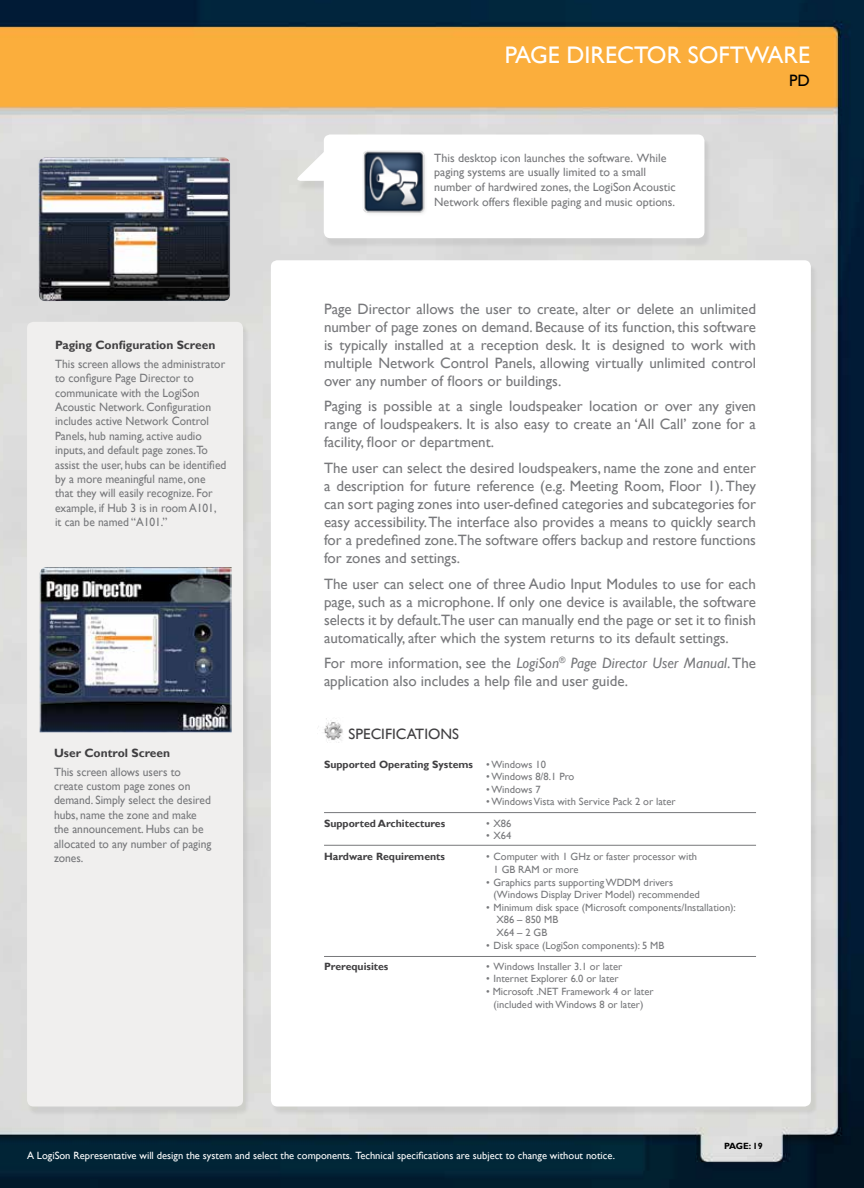
<style>
.page{position:relative;width:864px;height:1188px;background:#fff}
.page>*{position:absolute;margin:0;border:0;box-sizing:border-box;transform-origin:0 0}
.t1{font:24px "Gill Sans";color:#fff}
.t2{font:16.5px "Gill Sans";color:#000}
.t3{font:15px/18px "Gill Sans";color:#77787b;text-align:justify}
.t4{font:15px "Gill Sans";color:#414042}
.t5{font:12px/14.4px "Gill Sans";color:#77787b;scale:.96 1}
.t6{font:12px/14.7px "Gill Sans";color:#77787b}
.t7{font:700 12px "Gill Sans";color:#414042}
.t8{font:10.5px/12.6px "Gill Sans";color:#77787b}
.t9{font:10.5px "Gill Sans";color:#fff}
.t10{font:700 10.5px "Gill Sans";color:#414042}
.t11{font:700 9px "Gill Sans";letter-spacing:-.02em;color:#000}
.s1{font-style:italic}
.s2{font-weight:400;color:#77787b}
</style>
<div class="page">
<img style="left:0;top:0;width:864px;height:1188px">
<div style="left:271px;top:263px;width:547px;height:853px;background:#d1d1d1"></div>
<div style="left:271px;top:260px;width:540px;height:847px;background:#fff;border-radius:6px"></div>
<div style="left:297px;top:148px;width:44px;height:43px;background:#d1d2cf"></div>
<svg style="left:294px;top:142px;width:30px;height:39px"></svg>
<div style="left:324px;top:137px;width:388px;height:111px;background:#d1d1d1"></div>
<div style="left:324px;top:135px;width:380px;height:103px;background:#fff;border-radius:6px"></div>
<div style="left:27px;top:325px;width:223px;height:791px;background:#d2d2d1"></div>
<div style="left:27px;top:322px;width:216px;height:785px;background:#f0efee;border-radius:6px"></div>
<img style="left:363px;top:151px;width:62px;height:62px">
<img style="left:39px;top:158px;width:191px;height:143px">
<img style="left:40px;top:567px;width:192px;height:165px">
<img style="left:318px;top:718px;width:25px;height:25px">
<hr style="left:324px;top:812px;width:432px;height:1px;background:#77787b">
<hr style="left:324px;top:845px;width:432px;height:1px;background:#77787b">
<hr style="left:324px;top:956px;width:432px;height:1px;background:#77787b">
<h1 class="t1" style="left:505px;top:41px;width:304px">PAGE DIRECTOR SOFTWARE</h1>
<p class="t2" style="left:789px;top:71px;width:22px">PD</p>
<p class="t7" style="left:55px;top:338px;width:162px">Paging Configuration Screen</p>
<p class="t5" style="left:55px;top:357px;width:180px">This screen allows the administrator to configure Page Director to communicate with the LogiSon<br>Acoustic Network. Configuration includes active Network Control<br>Panels, hub naming, active audio inputs, and default page zones. To assist the user, hubs can be identified by a more meaningful name, one that they will easily recognize. For example, if Hub 3 is in room A101,<br>it can be named “A101.”</p>
<p class="t7" style="left:54px;top:746px;width:118px">User Control Screen</p>
<p class="t5" style="left:54px;top:765px;width:165px">This screen allows users to create custom page zones on demand. Simply select the desired hubs, name the zone and make the announcement. Hubs can be allocated to any number of paging zones.</p>
<p class="t6" style="left:434px;top:151px;width:243px">This desktop icon launches the software. While paging systems are usually limited to a small number of hardwired zones, the LogiSon Acoustic Network offers flexible paging and music options.</p>
<p class="t3" style="left:324px;top:300px;width:434px">Page Director allows the user to create, alter or delete an unlimited number of page zones on demand. Because of its function, this software is typically installed at a reception desk. It is designed to work with multiple Network Control Panels, allowing virtually unlimited control over any number of floors or buildings.</p>
<p class="t3" style="left:324px;top:398px;width:434px">Paging is possible at a single loudspeaker location or over any given range of loudspeakers. It is also easy to create an ‘All Call’ zone for a facility, floor or department.</p>
<p class="t3" style="left:324px;top:459px;width:434px">The user can select the desired loudspeakers, name the zone and enter a description for future reference (e.g. Meeting Room, Floor 1). They can sort paging zones into user-defined categories and subcategories for easy accessibility. The interface also provides a means to quickly search for a predefined zone.The software offers backup and restore functions for zones and settings.</p>
<p class="t3" style="left:324px;top:575px;width:434px">The user can select one of three Audio Input Modules to use for each page, such as a microphone. If only one device is available, the software selects it by default.The user can manually end the page or set it to finish automatically, after which the system returns to its default settings.</p>
<p class="t3" style="left:324px;top:654px;width:434px">For more information, see the <span class="s1">LogiSon</span><sup>®</sup> <span class="s1">Page Director User Manual</span>. The application also includes a help file and user guide.</p>
<p class="t4" style="left:349px;top:725px;width:112px">SPECIFICATIONS</p>
<p class="t10" style="left:324px;top:758px;width:223px">Supported Operating Systems <span class="s2">• Windows 10</span></p>
<p class="t8" style="left:486px;top:770px;width:90px">• Windows 8/8.1 Pro</p>
<p class="t8" style="left:486px;top:783px;width:56px">• Windows 7</p>
<p class="t8" style="left:486px;top:796px;width:191px">• Windows Vista with Service Pack 2 or later</p>
<p class="t10" style="left:324px;top:817px;width:123px">Supported Architectures</p>
<p class="t8" style="left:486px;top:817px;width:27px">• X86</p>
<p class="t8" style="left:486px;top:830px;width:27px">• X64</p>
<p class="t10" style="left:324px;top:851px;width:122px">Hardware Requirements</p>
<p class="t8" style="left:494px;top:851px;width:205px;text-indent:-7px">• Computer with 1 GHz or faster processor with<br>1 GB RAM or more</p>
<p class="t8" style="left:494px;top:876px;width:208px;text-indent:-7px">• Graphics parts supporting WDDM drivers (Windows Display Driver Model) recommended</p>
<p class="t8" style="left:496px;top:901px;width:241px;text-indent:-10px">• Minimum disk space (Microsoft components/Installation):<br>X86 – 850 MB<br>X64 – 2 GB</p>
<p class="t8" style="left:486px;top:939px;width:179px">• Disk space (LogiSon components): 5 MB</p>
<p class="t10" style="left:324px;top:960px;width:66px">Prerequisites</p>
<p class="t8" style="left:486px;top:960px;width:138px">• Windows Installer 3.1 or later</p>
<p class="t8" style="left:486px;top:973px;width:134px">• Internet Explorer 6.0 or later</p>
<p class="t8" style="left:486px;top:985px;width:169px;text-align:center">• Microsoft .NET Framework 4 or later (included with Windows 8 or later)</p>
<p class="t9" style="left:27px;top:1149px;width:589px">A LogiSon Representative will design the system and select the components. Technical specifications are subject to change without notice.</p>
<p class="t11" style="left:724px;top:1141px;width:40px">PAGE: 19</p>
</div>
